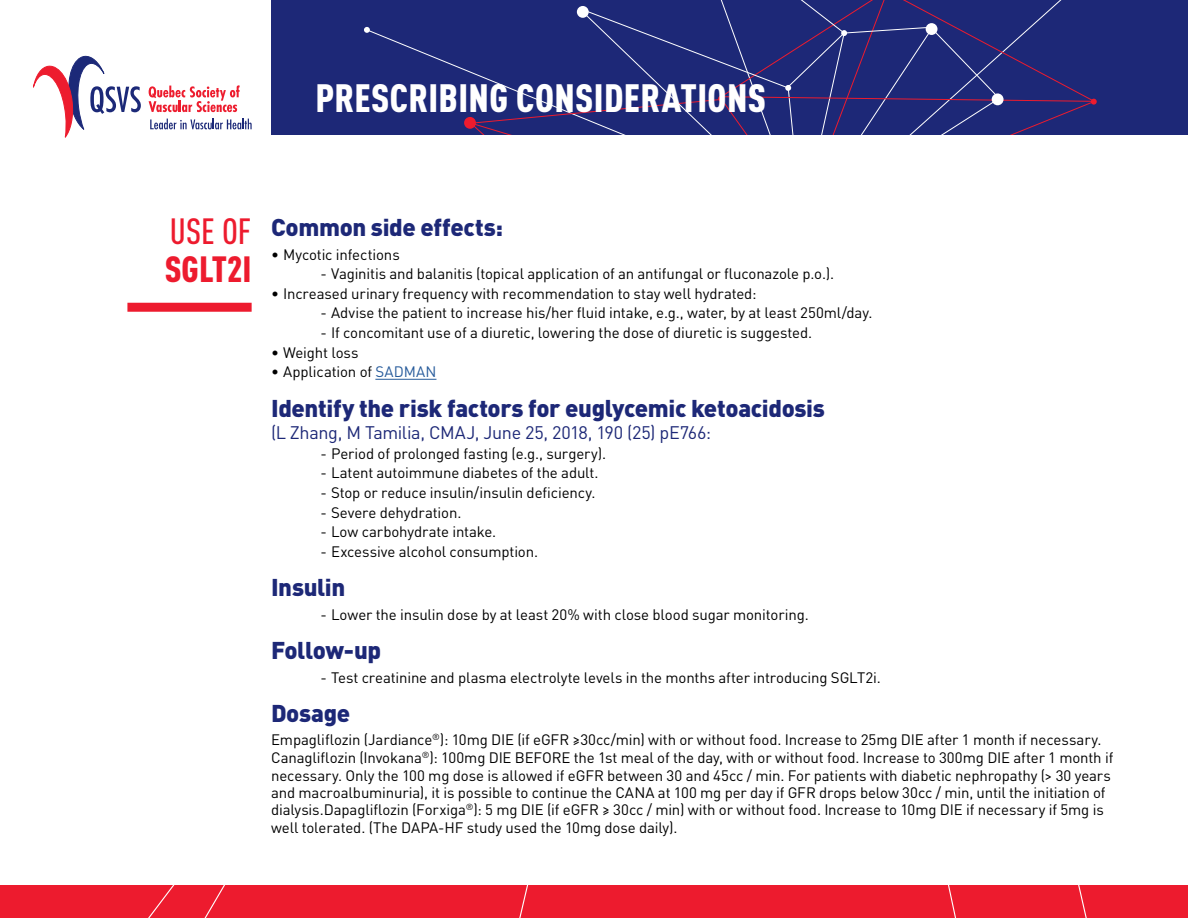
<style>
.page{position:relative;width:1188px;height:918px;background:#fff}
.page>*{position:absolute;margin:0;border:0;box-sizing:border-box;transform-origin:0 0}
.t1{font:900 condensed 39px "DINOT";letter-spacing:.01em;color:#fff}
.t2{font:900 condensed 36px "DINOT";color:#ed1b2e}
.t3{font:500 condensed 36px "DINOT";color:#ed1b2e}
.t4{font:900 24px "DINOT";letter-spacing:-.015em;color:#1d2877}
.t5{font:18px "DINOT";letter-spacing:-.02em;color:#1d2877}
.t6{font:15px/17.5px "DINOT";letter-spacing:-.01em;color:#000}
.s1{color:#275b9b}
</style>
<div class="page">
<div style="left:256px;top:0;width:932px;height:135px;background:#1d2877"></div>
<div style="left:0;top:0;width:271px;height:166px;background:#fff"></div>
<div style="left:0;top:886px;width:1188px;height:32px;background:#ed1b2e"></div>
<svg style="left:364px;top:0;width:733px;height:135px"></svg>
<svg style="left:591px;top:98px;width:408px;height:37px"></svg>
<div style="left:992px;top:93px;width:12px;height:12px;background:#fff;border-radius:50%"></div>
<svg style="left:150px;top:119px;width:102px;height:10px"></svg>
<svg style="left:149px;top:85px;width:91px;height:27px"></svg>
<svg style="left:33px;top:56px;width:108px;height:82px"></svg>
<hr style="left:375px;top:379px;width:61px;height:1px;background:#275b9b">
<div style="left:127px;top:303px;width:125px;height:9px;background:#ed1b2e"></div>
<h1 class="t1" style="left:316px;top:74px;width:452px">PRESCRIBING CONSIDERATIONS</h1>
<h2 class="t3" style="left:170px;top:210px;width:83px">USE OF</h2>
<h2 class="t2" style="left:165px;top:247px;width:88px">SGLT2I</h2>
<h3 class="t4" style="left:271px;top:211px;width:233px">Common side effects:</h3>
<p class="t6" style="left:271px;top:245px;width:130px">• Mycotic infections</p>
<p class="t6" style="left:321px;top:264px;width:515px">- Vaginitis and balanitis (topical application of an antifungal or fluconazole p.o.).</p>
<p class="t6" style="left:271px;top:284px;width:487px">• Increased urinary frequency with recommendation to stay well hydrated:</p>
<p class="t6" style="left:321px;top:304px;width:553px">- Advise the patient to increase his/her fluid intake, e.g., water, by at least 250ml/day.</p>
<p class="t6" style="left:321px;top:323px;width:493px">- If concomitant use of a diuretic, lowering the dose of diuretic is suggested.</p>
<p class="t6" style="left:271px;top:343px;width:89px">• Weight loss</p>
<p class="t6" style="left:271px;top:362px;width:167px">• Application of <span class="s1">SADMAN</span></p>
<h3 class="t4" style="left:271px;top:392px;width:555px">Identify the risk factors for euglycemic ketoacidosis</h3>
<p class="t5" style="left:271px;top:420px;width:442px">(L Zhang, M Tamilia, CMAJ, June 25, 2018, 190 (25) pE766:</p>
<p class="t6" style="left:321px;top:444px;width:287px">- Period of prolonged fasting (e.g., surgery).</p>
<p class="t6" style="left:321px;top:464px;width:279px">- Latent autoimmune diabetes of the adult.</p>
<p class="t6" style="left:321px;top:483px;width:276px">- Stop or reduce insulin/insulin deficiency.</p>
<p class="t6" style="left:321px;top:503px;width:142px">- Severe dehydration.</p>
<p class="t6" style="left:321px;top:522px;width:177px">- Low carbohydrate intake.</p>
<p class="t6" style="left:321px;top:542px;width:219px">- Excessive alcohol consumption.</p>
<h3 class="t4" style="left:271px;top:571px;width:76px">Insulin</h3>
<p class="t6" style="left:321px;top:605px;width:490px">- Lower the insulin dose by at least 20% with close blood sugar monitoring.</p>
<h3 class="t4" style="left:271px;top:634px;width:112px">Follow-up</h3>
<p class="t6" style="left:321px;top:668px;width:562px">- Test creatinine and plasma electrolyte levels in the months after introducing SGLT2i.</p>
<h3 class="t4" style="left:271px;top:697px;width:81px">Dosage</h3>
<p class="t6" style="left:271px;top:729px;width:844px;line-height:18.9px">Empagliflozin (Jardiance<sup>®</sup>): 10mg DIE (if eGFR ≥30cc/min) with or without food. Increase to 25mg DIE after 1 month if necessary.<br>Canagliflozin (Invokana<sup>®</sup>): 100mg DIE BEFORE the 1st meal of the day, with or without food. Increase to 300mg DIE after 1 month if</p>
<p class="t6" style="left:271px;top:766px;width:841px">necessary. Only the 100 mg dose is allowed if eGFR between 30 and 45cc / min. For patients with diabetic nephropathy (&gt; 30 years and macroalbuminuria), it is possible to continue the CANA at 100 mg per day if GFR drops below 30cc / min, until the initiation of dialysis.Dapagliflozin (Forxiga<sup>®</sup>): 5 mg DIE (if eGFR ≥ 30cc / min) with or without food. Increase to 10mg DIE if necessary if 5mg is well tolerated. (The DAPA-HF study used the 10mg dose daily).</p>
</div>
